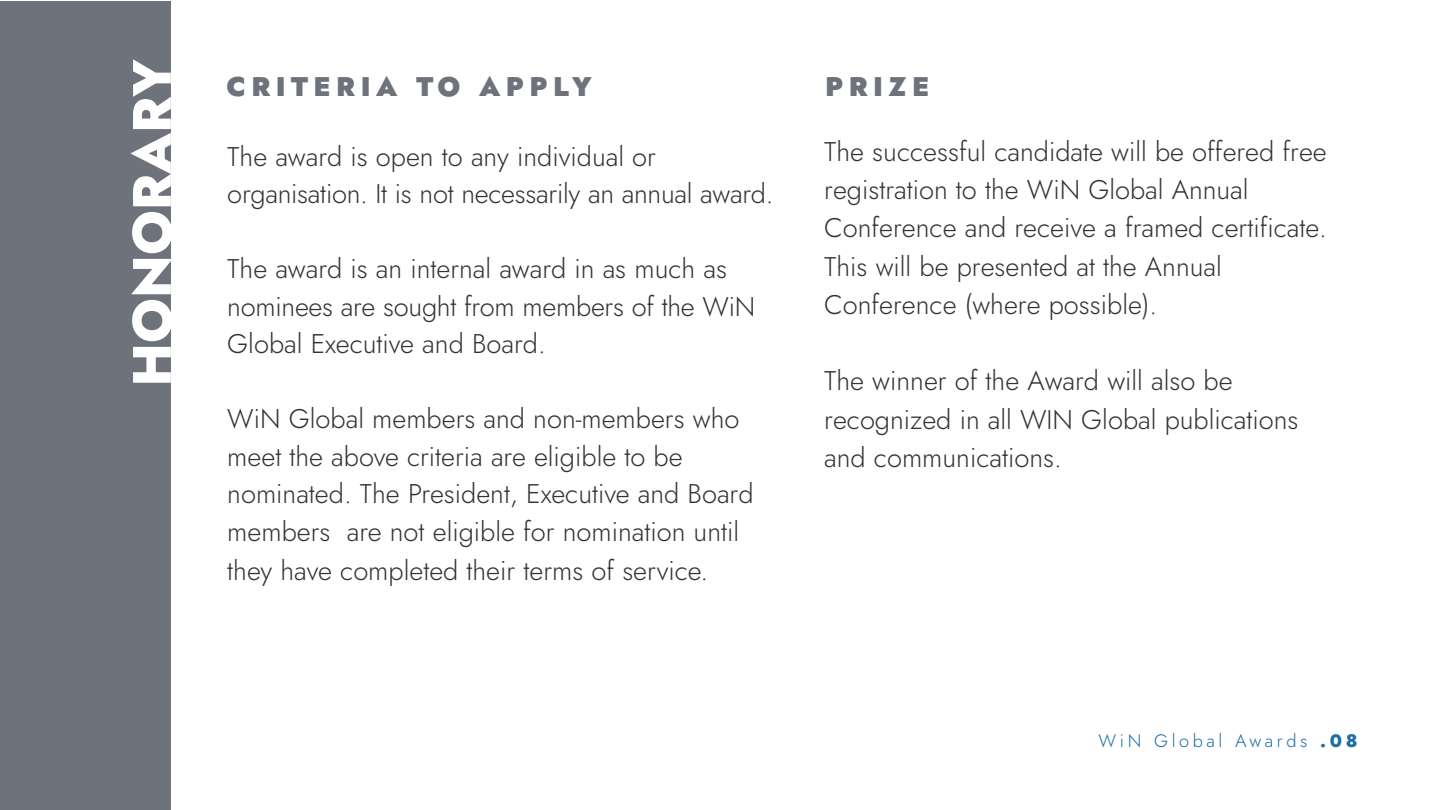
<style>
.page{position:relative;width:1440px;height:810px;background:#fff}
.page>*{position:absolute;margin:0;border:0;box-sizing:border-box;transform-origin:0 0}
.t1{font:800 54px "Jost";color:#fff}
.t2{font:300 27px/38.2px "Jost";color:#333}
.t3{font:900 27px "Jost";letter-spacing:.2em;color:#6e727b}
.t4{font:300 18px "Jost";letter-spacing:.2em;color:#1e6fa2}
.s1{font-weight:800}
</style>
<div class="page">
<div style="left:1px;top:2px;width:170px;height:808px;background:#6e727b"></div>
<h1 class="t1" style="left:115px;top:387px;width:329px;rotate:-90deg">HONORARY</h1>
<p class="t3" style="left:227px;top:68px;width:367px">CRITERIA TO APPLY</p>
<p class="t2" style="left:227px;top:138px;width:548px;line-height:37.5px">The award is open to any individual or organisation. It is not necessarily an annual award.</p>
<p class="t2" style="left:227px;top:250px;width:529px;line-height:37.5px">The award is an internal award in as much as nominees are sought from members of the WiN<br>Global Executive and Board.</p>
<p class="t2" style="left:227px;top:400px;width:528px;line-height:37.9px">WiN Global members and non-members who meet the above criteria are eligible to be nominated. The President, Executive and Board members are not eligible for nomination until they have completed their terms of service.</p>
<p class="t3" style="left:825px;top:68px;width:106px">PRIZE</p>
<p class="t2" style="left:824px;top:133px;width:504px">The successful candidate will be offered free registration to the WiN Global Annual Conference and receive a framed certificate.<br>This will be presented at the Annual Conference (where possible).</p>
<p class="t2" style="left:824px;top:362px;width:476px">The winner of the Award will also be recognized in all WIN Global publications and communications.</p>
<p class="t4" style="left:1099px;top:728px;width:261px">WiN Global Awards <span class="s1">.08</span></p>
</div>
